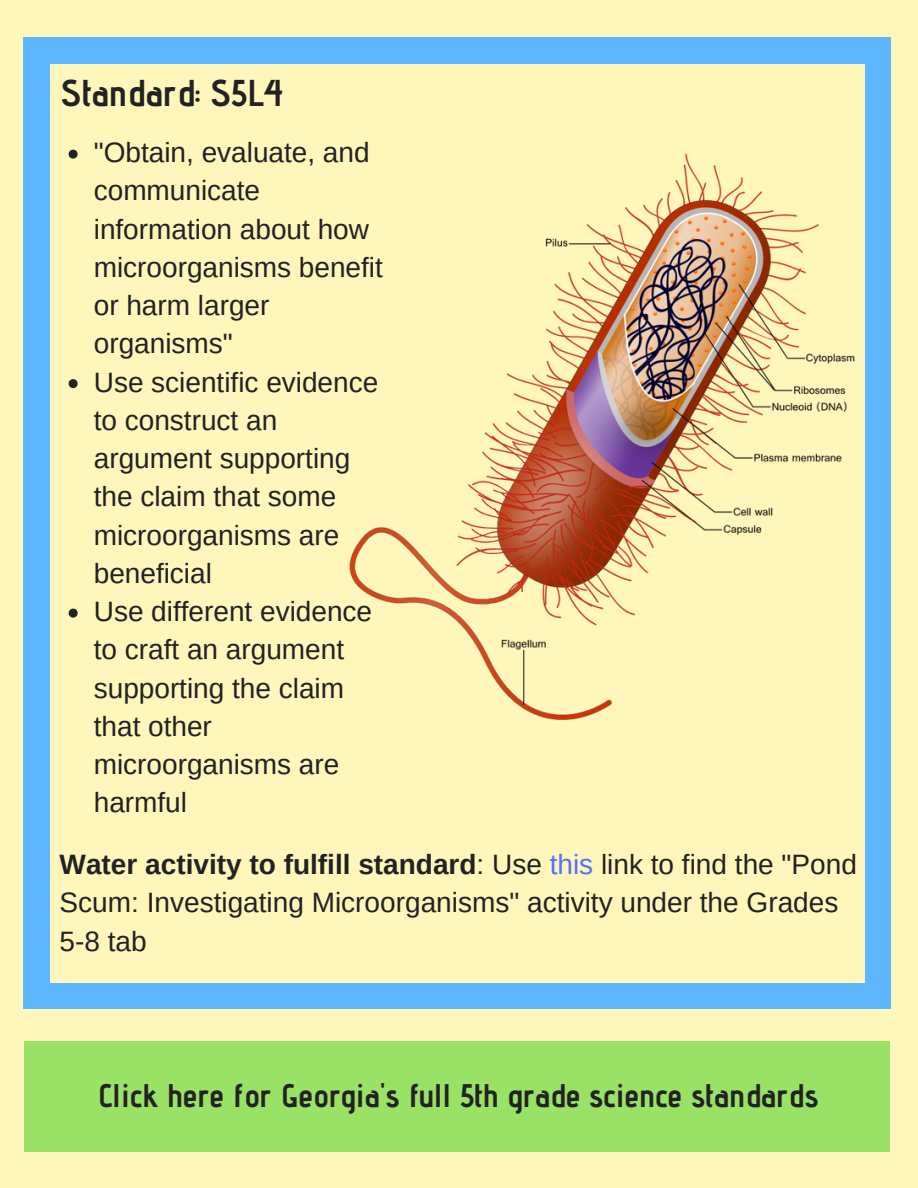
<style>
.page{position:relative;width:918px;height:1188px;background:#fff6bb}
.page>*{position:absolute;margin:0;border:0;box-sizing:border-box;transform-origin:0 0}
.t1{font:700 37.35px "Advent Pro";color:#222}
.t2{font:700 32.7px "Advent Pro";color:#222}
.t3{font:28.05px/38.2px "Arimo";color:#222}
.s1{font-weight:700}
.s2{color:#5271ff}
</style>
<div class="page">
<div style="left:25px;top:1042px;width:865px;height:110px;background:#99e265"></div>
<div style="left:865px;top:983px;width:26px;height:26px;background:#5eb6ff"></div>
<div style="left:24px;top:62px;width:26px;height:922px;background:#5eb6ff"></div>
<div style="left:24px;top:983px;width:26px;height:26px;background:#5eb6ff"></div>
<div style="left:865px;top:62px;width:26px;height:922px;background:#5eb6ff"></div>
<div style="left:49px;top:983px;width:817px;height:26px;background:#5eb6ff"></div>
<div style="left:865px;top:37px;width:26px;height:27px;background:#5eb6ff"></div>
<div style="left:24px;top:37px;width:26px;height:27px;background:#5eb6ff"></div>
<div style="left:49px;top:37px;width:817px;height:27px;background:#5eb6ff"></div>
<svg style="left:69px;top:150px;width:9px;height:9px"></svg>
<svg style="left:69px;top:379px;width:9px;height:9px"></svg>
<svg style="left:69px;top:609px;width:9px;height:9px"></svg>
<img style="left:349px;top:153px;width:506px;height:567px">
<h1 class="t1" style="left:61px;top:70px;width:224px">Standard: S5L4</h1>
<p class="t3" style="left:94px;top:133px;width:291px">"Obtain, evaluate, and communicate information about how microorganisms benefit or harm larger organisms"<br>Use scientific evidence to construct an argument supporting the claim that some microorganisms are beneficial<br>Use different evidence to craft an argument supporting the claim that other microorganisms are harmful</p>
<p class="t3" style="left:60px;top:845px;width:799px"><span class="s1">Water activity to fulfill standard</span>: Use <span class="s2">this</span> link to find the "Pond<br>Scum: Investigating Microorganisms" activity under the Grades<br>5-8 tab</p>
<p class="t2" style="left:98px;top:1075px;width:722px">Click here for Georgia's full 5th grade science standards</p>
</div>
